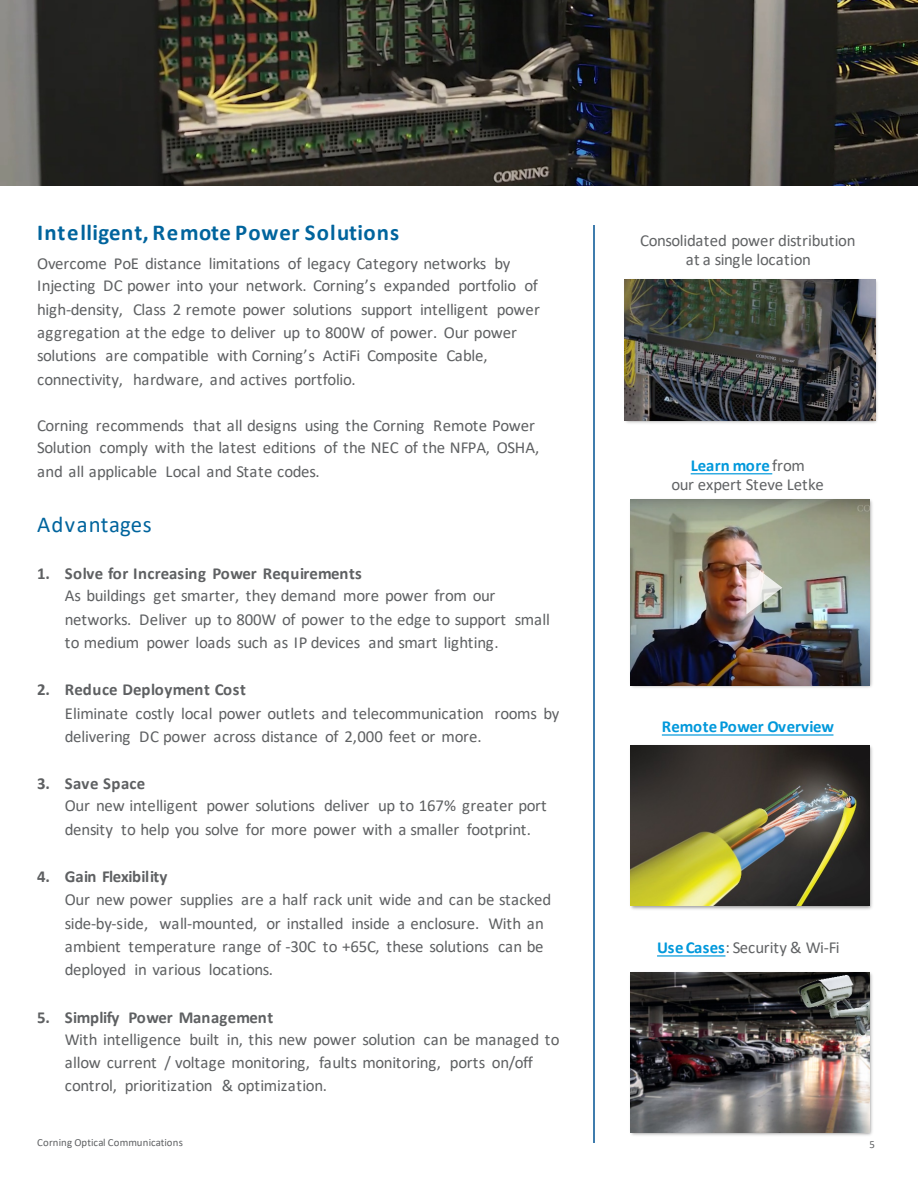
<style>
.page{position:relative;width:918px;height:1188px;background:#fff}
.page>*{position:absolute;margin:0;border:0;box-sizing:border-box;transform-origin:0 0}
.t1{font:700 22.8px "Calibri";letter-spacing:.04em;color:#00649d}
.t2{font:22.8px "Calibri";letter-spacing:.035em;color:#00649d}
.t3{font:16.8px/23.2px "Calibri";letter-spacing:-.015em;color:#5e6062}
.t4{font:16.8px "Calibri";letter-spacing:-.015em;color:#616365}
.t5{font:700 16.8px "Calibri";color:#0098db}
.t6{font:10.8px "Calibri";letter-spacing:.02em;color:#5e6062}
.s1{font-weight:700}
.s2{font-weight:400;color:#616365}
.s3{font-weight:700;color:#0098db}
</style>
<div class="page">
<hr style="left:593px;top:225px;width:2px;height:918px;background:#005293">
<svg style="left:691px;top:473px;width:81px;height:1px"></svg>
<svg style="left:662px;top:734px;width:171px;height:2px"></svg>
<svg style="left:657px;top:955px;width:68px;height:2px"></svg>
<img style="left:624px;top:279px;width:253px;height:144px">
<img style="left:624px;top:280px;width:251px;height:140px">
<img style="left:630px;top:500px;width:243px;height:188px">
<img style="left:630px;top:499px;width:240px;height:186px">
<img style="left:630px;top:746px;width:243px;height:164px">
<img style="left:630px;top:745px;width:240px;height:161px">
<img style="left:631px;top:973px;width:242px;height:163px">
<img style="left:630px;top:972px;width:240px;height:161px">
<img style="left:0;top:0;width:918px;height:186px">
<svg style="left:746px;top:560px;width:36px;height:54px"></svg>
<p class="t1" style="left:37px;top:216px;width:363px">Intelligent, Remote Power Solutions</p>
<p class="t3" style="left:37px;top:251px;width:504px">Overcome PoE distance limitations of legacy Category networks by Injecting DC power into your network. Corning’s expanded portfolio of high-density, Class 2 remote power solutions support intelligent power aggregation at the edge to deliver up to 800W of power. Our power solutions are compatible with Corning’s ActiFi Composite Cable, connectivity, hardware, and actives portfolio.</p>
<p class="t3" style="left:37px;top:413px;width:504px">Corning recommends that all designs using the Corning Remote Power<br>Solution comply with the latest editions of the NEC of the NFPA, OSHA, and all applicable Local and State codes.</p>
<p class="t2" style="left:37px;top:508px;width:116px">Advantages</p>
<p class="t3" style="left:65px;top:561px;width:487px;text-indent:-28px"><span class="s1">1. Solve for Increasing Power Requirements<br></span>As buildings get smarter, they demand more power from our networks. Deliver up to 800W of power to the edge to support small to medium power loads such as IP devices and smart lighting.</p>
<p class="t3" style="left:65px;top:677px;width:496px;text-indent:-28px"><span class="s1">2. Reduce Deployment Cost<br></span>Eliminate costly local power outlets and telecommunication rooms by delivering DC power across distance of 2,000 feet or more.</p>
<p class="t3" style="left:65px;top:771px;width:484px;text-indent:-28px"><span class="s1">3. Save Space<br></span>Our new intelligent power solutions deliver up to 167% greater port density to help you solve for more power with a smaller footprint.</p>
<p class="t3" style="left:65px;top:865px;width:488px;text-indent:-28px"><span class="s1">4. Gain Flexibility<br></span>Our new power supplies are a half rack unit wide and can be stacked side-by-side, wall-mounted, or installed inside a enclosure. With an ambient temperature range of -30C to +65C, these solutions can be deployed in various locations.</p>
<p class="t3" style="left:65px;top:1005px;width:496px;line-height:22.8px;text-indent:-28px"><span class="s1">5. Simplify Power Management<br></span>With intelligence built in, this new power solution can be managed to allow current / voltage monitoring, faults monitoring, ports on/off control, prioritization &amp; optimization.</p>
<p class="t4" style="left:640px;top:229px;width:217px">Consolidated power distribution</p>
<p class="t4" style="left:686px;top:248px;width:127px">at a single location</p>
<p class="t5" style="left:691px;top:453px;width:116px">Learn more <span class="s2">from</span></p>
<p class="t4" style="left:671px;top:473px;width:154px">our expert Steve Letke</p>
<p class="t5" style="left:662px;top:715px;width:174px">Remote Power Overview</p>
<p class="t4" style="left:657px;top:936px;width:184px"><span class="s3">Use Cases</span>: Security &amp; Wi-Fi</p>
<p class="t6" style="left:37px;top:1135px;width:147px">Corning Optical Communications</p>
<p class="t6" style="left:869px;top:1137px;width:7px">5</p>
</div>
